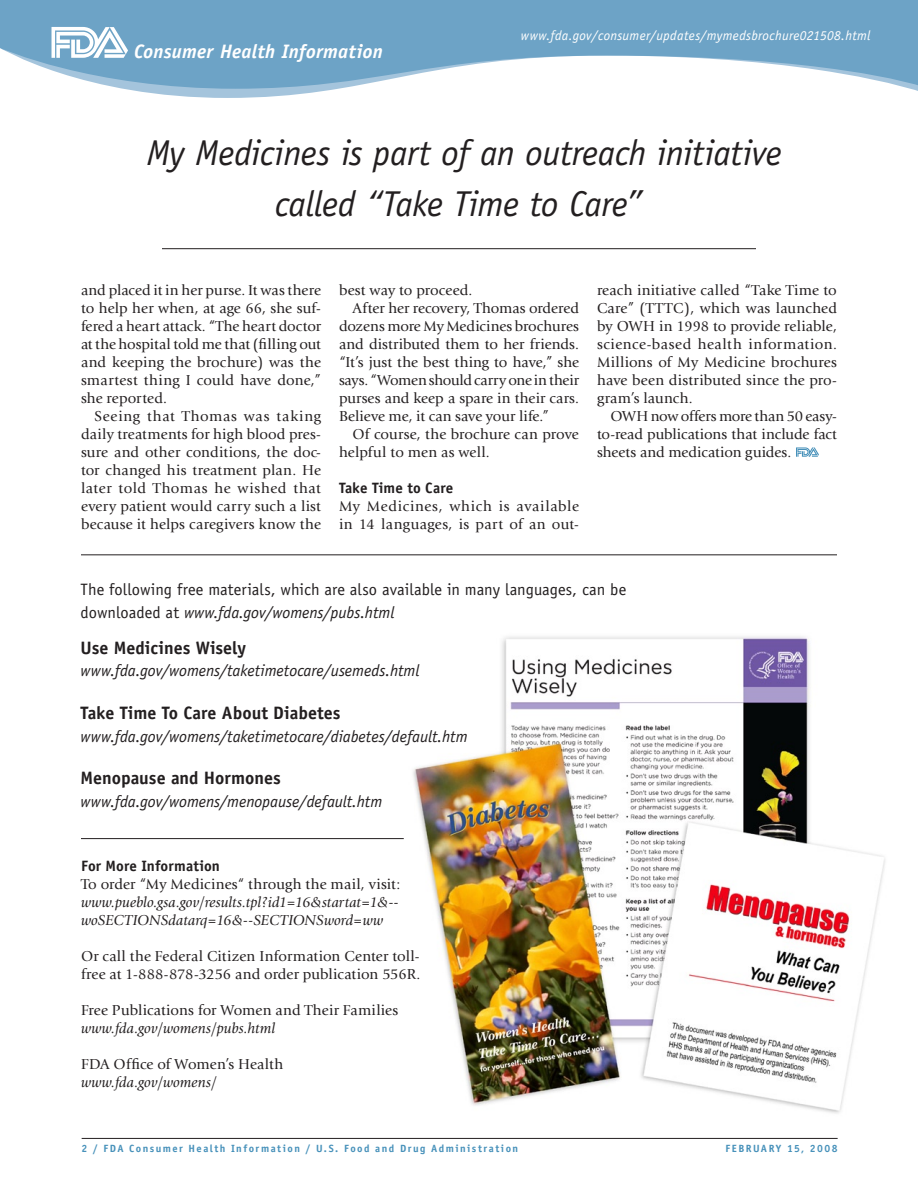
<style>
.page{position:relative;width:918px;height:1188px;background:#fff}
.page>*{position:absolute;margin:0;border:0;box-sizing:border-box;transform-origin:0 0}
.Pull_Quotes_Call-out{font:italic 36px/51px "Officina Sans";letter-spacing:-.01em;color:#231f20;text-align:center}
.t1{font:italic 700 19.5px "Officina Sans";letter-spacing:.01em;color:#fff}
.Body_Text{font:700 18px "Officina Sans";color:#231f20}
.Body_Text-2{font:italic 16.5px "Officina Sans";letter-spacing:-.005em;color:#231f20}
.Body_Text-3{font:16.5px/22.5px "Officina Sans";color:#231f20}
.Body_Text-4{font:15px/18px "Giovanni";letter-spacing:.01em;color:#231f20;text-align:justify}
.Body_Text-5{font:italic 15px/18px "Giovanni";letter-spacing:.005em;color:#231f20}
.Body_Text-6{font:15px/18px "Giovanni";letter-spacing:.04em;color:#231f20}
.Sub-Heads{font:700 15px "Officina Sans";letter-spacing:.005em;color:#231f20}
.t2{font:italic 13.5px "Officina Sans";letter-spacing:.025em;color:#fff}
.t3{font:700 10.5px "Officina Sans";letter-spacing:.14em;color:#4791ba}
.s1{font-style:italic}
</style>
<div class="page">
<svg style="left:125px;top:89px;width:793px;height:9px"></svg>
<svg style="left:0;top:0;width:918px;height:89px;fill:#6da3c6"></svg>
<svg style="left:52px;top:27px;width:75px;height:31px"></svg>
<hr style="left:82px;top:1138px;width:756px;height:1px;background:#231f20">
<img style="left:391px;top:636px;width:494px;height:478px">
<hr style="left:162px;top:248px;width:594px;height:1px;background:#231f20">
<svg style="left:796px;top:447px;width:23px;height:10px"></svg>
<hr style="left:81px;top:554px;width:756px;height:1px;background:#231f20">
<hr style="left:81px;top:838px;width:323px;height:1px;background:#231f20">
<h2 class="t1" style="left:134px;top:39px;width:250px">Consumer Health Information</h2>
<p class="t2" style="left:521px;top:28px;width:351px">www.fda.gov/consumer/updates/mymedsbrochure021508.html</p>
<p class="Pull_Quotes_Call-out" style="left:147px;top:127px;width:637px">My Medicines is part of an outreach initiative called “Take Time to Care”</p>
<p class="Body_Text-4" style="left:81px;top:281px;width:242px">and placed it in her purse. It was there to help her when, at age 66, she suf&shy;fered a heart attack. “The heart doctor at the hospital told me that (filling out and keeping the brochure) was the smartest thing I could have done,” she reported.</p>
<p class="Body_Text-4" style="left:81px;top:407px;width:242px;text-indent:14px">Seeing that Thomas was taking daily treatments for high blood pres&shy;sure and other conditions, the doc&shy;tor changed his treatment plan. He later told Thomas he wished that every patient would carry such a list because it helps caregivers know the</p>
<p class="Body_Text-4" style="left:339px;top:281px;width:135px">best way to proceed.</p>
<p class="Body_Text-4" style="left:339px;top:299px;width:242px;text-indent:14px">After her recovery, Thomas ordered dozens more My Medicines brochures and distributed them to her friends. “It’s just the best thing to have,” she says. “Women should carry one in their purses and keep a spare in their cars.<br>Believe me, it can save your life.”</p>
<p class="Body_Text-4" style="left:339px;top:425px;width:241px;text-indent:14px">Of course, the brochure can prove helpful to men as well.</p>
<p class="Sub-Heads" style="left:339px;top:479px;width:116px">Take Time to Care</p>
<p class="Body_Text-6" style="left:339px;top:497px;width:242px">My Medicines, which is available in 14 languages, is part of an out-</p>
<p class="Body_Text-4" style="left:597px;top:281px;width:242px">reach initiative called “Take Time to Care” (TTTC), which was launched by OWH in 1998 to provide reliable, science-based health information.<br>Millions of My Medicine brochures have been distributed since the pro&shy;gram’s launch.</p>
<p class="Body_Text-4" style="left:597px;top:407px;width:242px;text-indent:14px">OWH now offers more than 50 easy&shy;to-read publications that include fact sheets and medication guides.</p>
<p class="Body_Text-3" style="left:81px;top:579px;width:547px">The following free materials, which are also available in many languages, can be downloaded at <span class="s1">www.fda.gov/womens/pubs.html</span></p>
<p class="Body_Text" style="left:81px;top:636px;width:167px">Use Medicines Wisely</p>
<p class="Body_Text-2" style="left:81px;top:661px;width:340px">www.fda.gov/womens/taketimetocare/usemeds.html</p>
<p class="Body_Text" style="left:81px;top:702px;width:261px">Take Time To Care About Diabetes</p>
<p class="Body_Text-2" style="left:81px;top:726px;width:388px">www.fda.gov/womens/taketimetocare/diabetes/default.htm</p>
<p class="Body_Text" style="left:81px;top:767px;width:202px">Menopause and Hormones</p>
<p class="Body_Text-2" style="left:81px;top:792px;width:303px">www.fda.gov/womens/menopause/default.htm</p>
<p class="Sub-Heads" style="left:81px;top:857px;width:141px">For More Information</p>
<p class="Body_Text-4" style="left:81px;top:875px;width:321px">To order “My Medicines“ through the mail, visit:</p>
<p class="Body_Text-5" style="left:81px;top:894px;width:319px">www.pueblo.gsa.gov/results.tpl?id1=16&amp;startat=1&amp;-- woSECTIONSdatarq=16&amp;--SECTIONSword=ww</p>
<p class="Body_Text-4" style="left:81px;top:947px;width:341px">Or call the Federal Citizen Information Center toll&shy;free at 1-888-878-3256 and order publication 556R.</p>
<p class="Body_Text-4" style="left:81px;top:1001px;width:319px">Free Publications for Women and Their Families</p>
<p class="Body_Text-5" style="left:81px;top:1020px;width:196px">www.fda.gov/womens/pubs.html</p>
<p class="Body_Text-4" style="left:81px;top:1055px;width:204px">FDA Office of Women’s Health</p>
<p class="Body_Text-5" style="left:81px;top:1074px;width:137px">www.fda.gov/womens/</p>
<p class="t3" style="left:82px;top:1142px;width:438px">2 / FDA Consumer Health Information / U.S. Food and Drug Administration</p>
<p class="t3" style="left:726px;top:1142px;width:114px">FEBRUARY 15, 2008</p>
</div>
